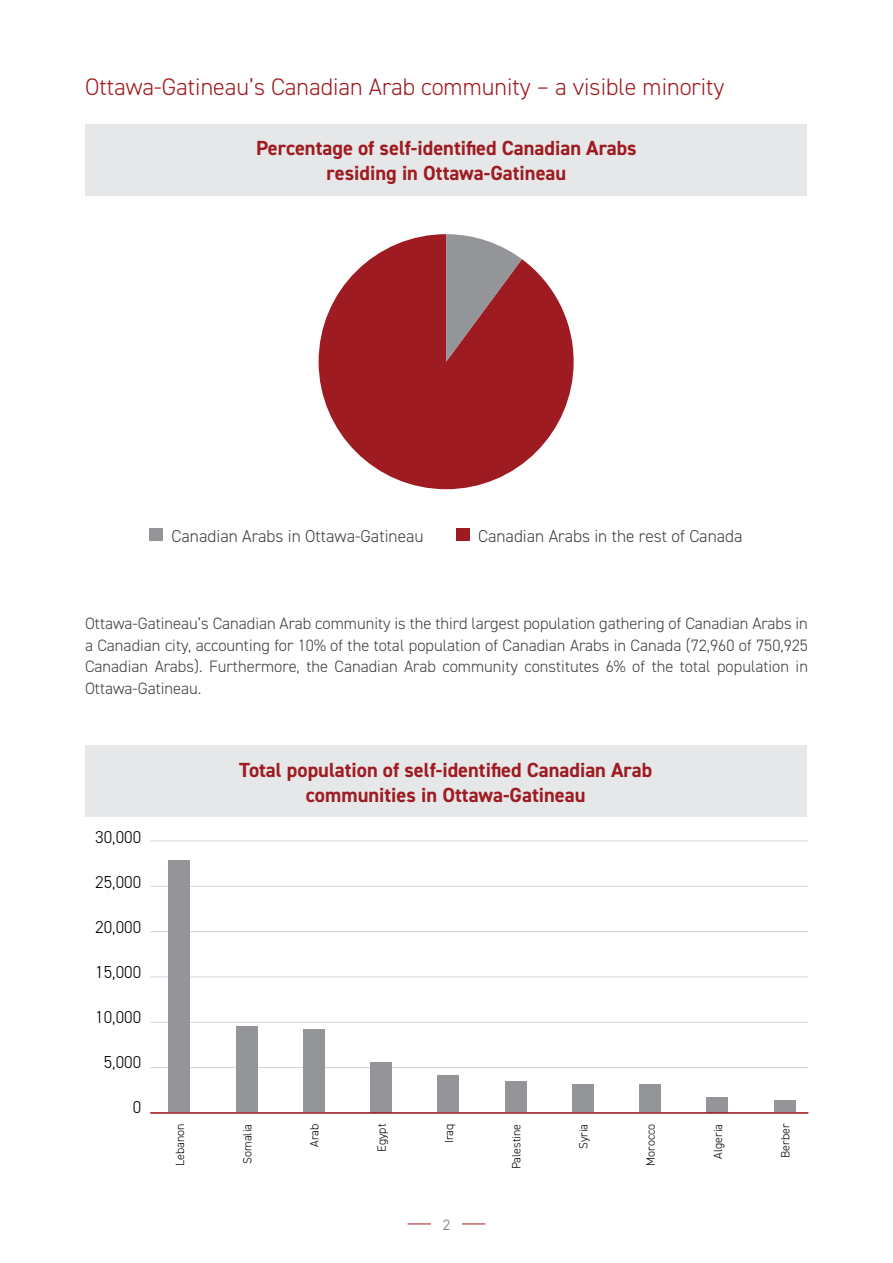
<style>
.page{position:relative;width:893px;height:1263px;background:#fff}
.page>*{position:absolute;margin:0;border:0;box-sizing:border-box;transform-origin:0 0}
.t1{font:300 24px "DIN2014";color:#9e1b21}
.t2{font:700 20.4px/24.6px "DIN2014";color:#9e1b21;text-align:center}
.t3{font:300 17.25px "DIN2014";color:#414042}
.t4{font:300 17.25px "DIN2014";color:#000}
.t5{font:300 16.5px/21.5px "DIN2014";color:#414042;text-align:justify}
.t6{font:300 15px "DIN2014";color:#6d6e71}
.t7{font:300 12px "DIN2014";color:#000}
</style>
<div class="page">
<svg style="left:462px;top:1224px;width:23px;height:1px"></svg>
<svg style="left:408px;top:1224px;width:23px;height:1px"></svg>
<div style="left:85px;top:124px;width:721px;height:71px;background:#e6e7e8"></div>
<div style="left:85px;top:746px;width:721px;height:71px;background:#e6e7e8"></div>
<div style="left:150px;top:529px;width:13px;height:12px;background:#939598"></div>
<div style="left:456px;top:529px;width:13px;height:12px;background:#9e1b21"></div>
<hr style="left:150px;top:1067px;width:658px;height:1px;background:#d1d3d4">
<hr style="left:150px;top:1022px;width:658px;height:1px;background:#d1d3d4">
<hr style="left:150px;top:977px;width:658px;height:1px;background:#d1d3d4">
<hr style="left:150px;top:931px;width:658px;height:1px;background:#d1d3d4">
<hr style="left:150px;top:886px;width:658px;height:1px;background:#d1d3d4">
<hr style="left:150px;top:841px;width:658px;height:1px;background:#d1d3d4">
<div style="left:169px;top:860px;width:21px;height:252px;background:#939598"></div>
<div style="left:236px;top:1026px;width:21px;height:86px;background:#939598"></div>
<div style="left:303px;top:1029px;width:22px;height:83px;background:#939598"></div>
<div style="left:370px;top:1062px;width:22px;height:50px;background:#939598"></div>
<div style="left:438px;top:1075px;width:21px;height:37px;background:#939598"></div>
<div style="left:505px;top:1081px;width:21px;height:31px;background:#939598"></div>
<div style="left:572px;top:1084px;width:22px;height:28px;background:#939598"></div>
<div style="left:639px;top:1084px;width:22px;height:28px;background:#939598"></div>
<div style="left:707px;top:1097px;width:21px;height:15px;background:#939598"></div>
<div style="left:774px;top:1100px;width:21px;height:12px;background:#939598"></div>
<hr style="left:150px;top:1112px;width:658px;height:2px;background:#9e1b21">
<svg style="left:319px;top:234px;width:255px;height:255px;fill:#9e1b21"></svg>
<svg style="left:446px;top:234px;width:76px;height:128px;background:#9e6b6f"></svg>
<h1 class="t1" style="left:85px;top:72px;width:641px">Ottawa-Gatineau’s Canadian Arab community – a visible minority</h1>
<p class="t2" style="left:256px;top:136px;width:382px">Percentage of self-identified Canadian Arabs residing in Ottawa-Gatineau</p>
<p class="t3" style="left:172px;top:525px;width:253px">Canadian Arabs in Ottawa-Gatineau</p>
<p class="t3" style="left:478px;top:525px;width:266px">Canadian Arabs in the rest of Canada</p>
<p class="t5" style="left:85px;top:613px;width:724px">Ottawa-Gatineau’s Canadian Arab community is the third largest population gathering of Canadian Arabs in a Canadian city, accounting for 10% of the total population of Canadian Arabs in Canada (72,960 of 750,925<br>Canadian Arabs). Furthermore, the Canadian Arab community constitutes 6% of the total population in Ottawa-Gatineau.</p>
<p class="t4" style="left:95px;top:826px;width:47px">30,000</p>
<p class="t4" style="left:95px;top:871px;width:47px">25,000</p>
<p class="t4" style="left:95px;top:916px;width:47px">20,000</p>
<p class="t4" style="left:95px;top:961px;width:47px">15,000</p>
<p class="t4" style="left:95px;top:1006px;width:47px">10,000</p>
<p class="t4" style="left:104px;top:1051px;width:39px">5,000</p>
<p class="t4" style="left:133px;top:1096px;width:10px">0</p>
<p class="t2" style="left:239px;top:757px;width:414px">Total population of self-identified Canadian Arab communities in Ottawa-Gatineau</p>
<p class="t7" style="left:374px;top:1152px;width:30px;rotate:-90deg">Egypt</p>
<p class="t7" style="left:778px;top:1158px;width:36px;rotate:-90deg">Berber</p>
<p class="t7" style="left:240px;top:1164px;width:41px;rotate:-90deg">Somalia</p>
<p class="t7" style="left:643px;top:1166px;width:44px;rotate:-90deg">Morocco</p>
<p class="t7" style="left:307px;top:1147px;width:25px;rotate:-90deg">Arab</p>
<p class="t7" style="left:711px;top:1159px;width:37px;rotate:-90deg">Algeria</p>
<p class="t7" style="left:442px;top:1143px;width:21px;rotate:-90deg">Iraq</p>
<p class="t7" style="left:509px;top:1169px;width:47px;rotate:-90deg">Palestine</p>
<p class="t7" style="left:173px;top:1166px;width:44px;rotate:-90deg">Lebanon</p>
<p class="t7" style="left:576px;top:1149px;width:27px;rotate:-90deg">Syria</p>
<p class="t6" style="left:443px;top:1215px;width:9px">2</p>
</div>
